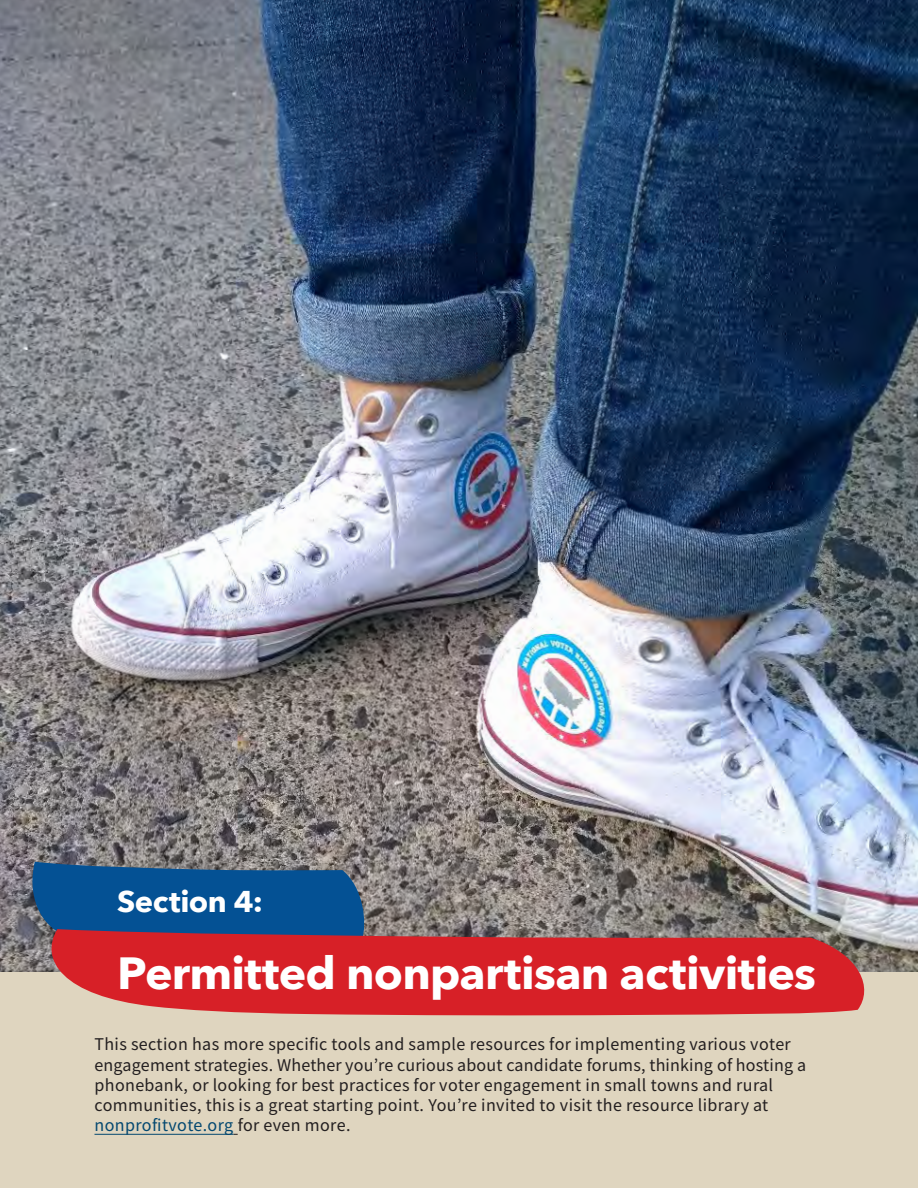
<style>
.page{position:relative;width:918px;height:1188px;background:#fff}
.page>*{position:absolute;margin:0;border:0;box-sizing:border-box;transform-origin:0 0}
.t1{font:700 239.4px "Roboto";color:#f2f3f4;scale:.9 1}
.t2{font:700 45px "Avenir Next";letter-spacing:-.015em;color:#fff}
.t3{font:700 30px "Avenir Next";letter-spacing:-.015em;color:#fff}
.t4{font:18px/20.2px "Source Sans Variable";letter-spacing:.02em;color:#231f20}
.s1{color:#044870}
</style>
<div class="page">
<img style="left:0;top:0;width:918px;height:972px">
<svg style="left:27px;top:862px;width:337px;height:86px;background:#16578f"></svg>
<div style="left:0;top:972px;width:918px;height:216px;background:#dfd5bf"></div>
<svg style="left:52px;top:929px;width:812px;height:87px;background:#cd3137"></svg>
<hr style="left:94px;top:1134px;width:140px;height:1px;background:#044870">
<p class="t3" style="left:117px;top:876px;width:148px">Section 4:</p>
<h1 class="t1" style="left:502px;top:829px;width:375px">MN</h1>
<p class="t2" style="left:117px;top:935px;width:700px">Permitted nonpartisan activities</p>
<p class="t4" style="left:94px;top:1034px;width:713px">This section has more specific tools and sample resources for implementing various voter engagement strategies. Whether you’re curious about candidate forums, thinking of hosting a phonebank, or looking for best practices for voter engagement in small towns and rural communities, this is a great starting point. You’re invited to visit the resource library at <span class="s1">nonprofitvote.org</span> for even more.</p>
</div>
